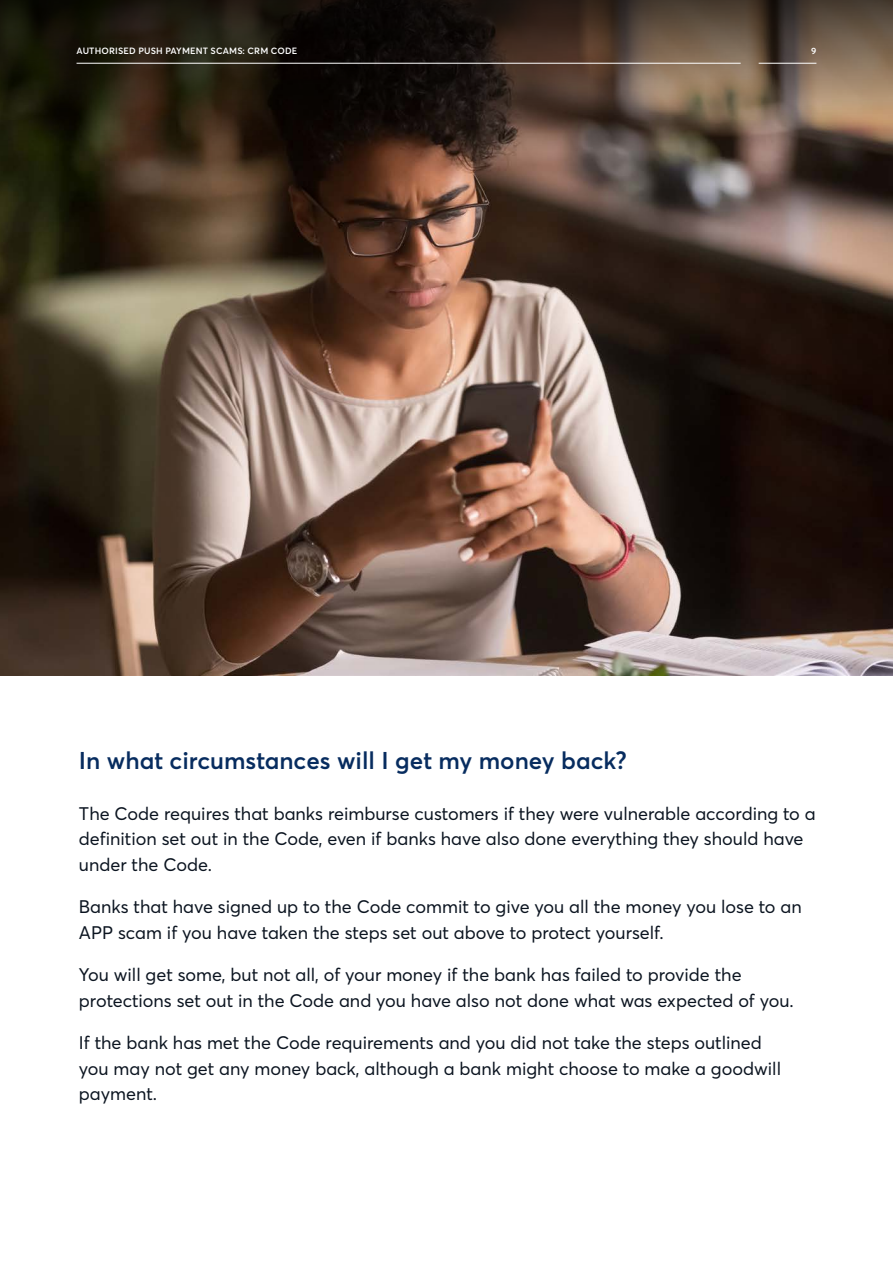
<style>
.page{position:relative;width:893px;height:1263px;background:#fff}
.page>*{position:absolute;margin:0;border:0;box-sizing:border-box;transform-origin:0 0}
.t1{font:600 24px "Averta";color:#072c5f}
.t2{font:18px/25.5px "Averta";color:#0b1420}
.t3{font:600 9px "Averta";letter-spacing:.015em;color:#fff}
</style>
<div class="page">
<img style="left:0;top:196px;width:893px;height:480px">
<svg style="left:0;top:0;width:893px;height:196px;background:#413427"></svg>
<hr style="left:77px;top:63px;width:664px;height:1px;background:#fff">
<hr style="left:759px;top:63px;width:57px;height:1px;background:#fff">
<p class="t3" style="left:77px;top:44px;width:222px">AUTHORISED PUSH PAYMENT SCAMS: CRM CODE</p>
<p class="t3" style="left:811px;top:44px;width:7px">9</p>
<h1 class="t1" style="left:79px;top:743px;width:550px">In what circumstances will I get my money back?</h1>
<p class="t2" style="left:79px;top:800px;width:738px">The Code requires that banks reimburse customers if they were vulnerable according to a definition set out in the Code, even if banks have also done everything they should have under the Code.</p>
<p class="t2" style="left:79px;top:893px;width:724px">Banks that have signed up to the Code commit to give you all the money you lose to an<br>APP scam if you have taken the steps set out above to protect yourself.</p>
<p class="t2" style="left:79px;top:961px;width:716px">You will get some, but not all, of your money if the bank has failed to provide the protections set out in the Code and you have also not done what was expected of you.</p>
<p class="t2" style="left:79px;top:1029px;width:704px">If the bank has met the Code requirements and you did not take the steps outlined you may not get any money back, although a bank might choose to make a goodwill payment.</p>
</div>
